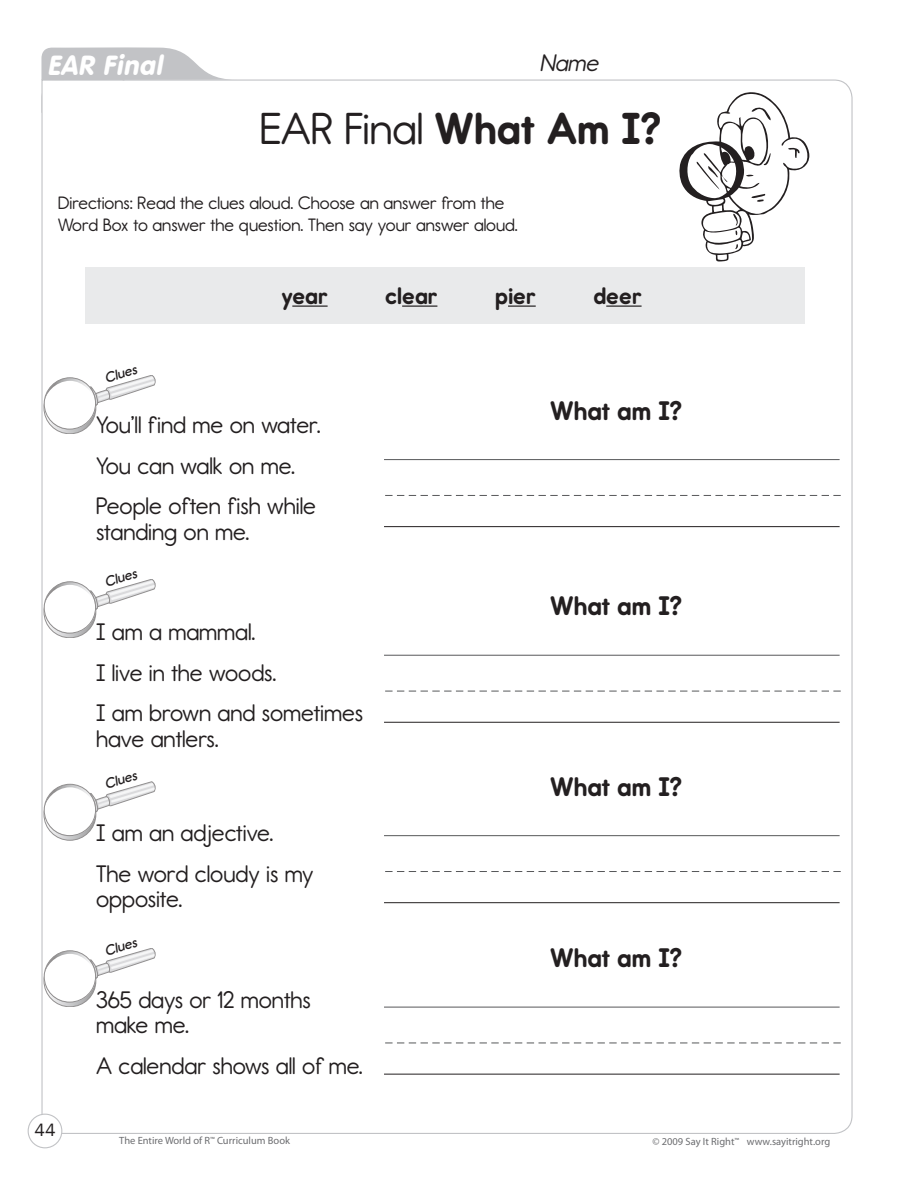
<style>
.page{position:relative;width:918px;height:1188px;background:#fff}
.page>*{position:absolute;margin:0;border:0;box-sizing:border-box;transform-origin:0 0}
.t1{font:45px "Report Rg";color:#231f20}
.t2{font:700 27px "Report Rg";color:#231f20}
.t3{font:italic 27px "VAG Rounded BT";color:#fff}
.t4{font:24px/25.5px "Report Rg";color:#231f20}
.t5{font:700 24px "Report Rg";color:#231f20}
.t6{font:italic 24px "Report Rg";color:#231f20}
.t7{font:18px/21.6px "Report Rg";color:#231f20}
.t8{font:18px "Franklin Gothic";color:#231f20}
.t9{font:italic 14.25px "Report Sb";color:#231f20}
.t10{font:10.5px "Myriad Pro";color:#6c6d70}
.s1{font-weight:700}
.s2{font-size:7.5px}
</style>
<div class="page">
<svg style="left:27px;top:1113px;width:36px;height:36px"></svg>
<svg style="left:41px;top:47px;width:195px;height:67px"></svg>
<svg style="left:679px;top:92px;width:131px;height:170px"></svg>
<div style="left:86px;top:267px;width:720px;height:57px;background:#e9eaeb"></div>
<hr style="left:292px;top:306px;width:36px;height:1px;background:#231f20">
<hr style="left:402px;top:306px;width:35px;height:1px;background:#231f20">
<svg style="left:508px;top:306px;width:28px;height:1px"></svg>
<hr style="left:606px;top:306px;width:36px;height:1px;background:#231f20">
<hr style="left:384px;top:459px;width:456px;height:1px;background:#57585a">
<hr style="left:384px;top:526px;width:456px;height:1px;background:#231f20">
<svg style="left:385px;top:495px;width:456px;height:1px"></svg>
<hr style="left:384px;top:655px;width:456px;height:1px;background:#57585a">
<hr style="left:384px;top:722px;width:456px;height:1px;background:#231f20">
<svg style="left:385px;top:691px;width:456px;height:1px"></svg>
<hr style="left:384px;top:835px;width:456px;height:1px;background:#57585a">
<hr style="left:384px;top:902px;width:456px;height:1px;background:#231f20">
<svg style="left:385px;top:871px;width:456px;height:1px"></svg>
<hr style="left:384px;top:1007px;width:456px;height:1px;background:#57585a">
<hr style="left:384px;top:1074px;width:456px;height:1px;background:#231f20">
<svg style="left:385px;top:1043px;width:456px;height:1px"></svg>
<svg style="left:44px;top:382px;width:52px;height:52px"></svg>
<svg style="left:44px;top:375px;width:112px;height:54px"></svg>
<svg style="left:44px;top:586px;width:52px;height:52px"></svg>
<svg style="left:44px;top:579px;width:112px;height:54px"></svg>
<svg style="left:44px;top:782px;width:112px;height:54px"></svg>
<svg style="left:44px;top:955px;width:52px;height:52px"></svg>
<svg style="left:44px;top:948px;width:112px;height:54px"></svg>
<p class="t3" style="left:47px;top:48px;width:123px">EAR Final</p>
<p class="t6" style="left:540px;top:48px;width:65px">Name</p>
<p class="t1" style="left:260px;top:102px;width:402px">EAR Final <span class="s1">What Am I?</span></p>
<p class="t7" style="left:58px;top:192px;width:461px">Directions: Read the clues aloud. Choose an answer from the<br>Word Box to answer the question. Then say your answer aloud.</p>
<p class="t9" style="left:103px;top:370px;width:34px;rotate:-17deg">Clues</p>
<p class="t5" style="left:281px;top:281px;width:48px">year</p>
<p class="t5" style="left:385px;top:281px;width:54px">clear</p>
<p class="t5" style="left:495px;top:281px;width:42px">pier</p>
<p class="t5" style="left:593px;top:281px;width:50px">deer</p>
<p class="t8" style="left:34px;top:1119px;width:23px">44</p>
<p class="t4" style="left:96px;top:412px;width:226px">You’ll find me on water.</p>
<p class="t4" style="left:96px;top:453px;width:200px">You can walk on me.</p>
<p class="t4" style="left:96px;top:493px;width:222px">People often fish while standing on me.</p>
<p class="t9" style="left:103px;top:574px;width:34px;rotate:-17deg">Clues</p>
<p class="t4" style="left:96px;top:619px;width:161px">I am a mammal.</p>
<p class="t4" style="left:96px;top:660px;width:182px">I live in the woods.</p>
<p class="t4" style="left:96px;top:700px;width:268px">I am brown and sometimes have antlers.</p>
<p class="t9" style="left:103px;top:776px;width:34px;rotate:-17deg">Clues</p>
<p class="t4" style="left:96px;top:820px;width:179px">I am an adjective.</p>
<p class="t4" style="left:96px;top:861px;width:219px">The word cloudy is my</p>
<p class="t4" style="left:96px;top:886px;width:88px">opposite.</p>
<p class="t9" style="left:103px;top:943px;width:34px;rotate:-17deg">Clues</p>
<p class="t4" style="left:96px;top:987px;width:216px">365 days or 12 months</p>
<p class="t4" style="left:96px;top:1012px;width:95px">make me.</p>
<p class="t4" style="left:96px;top:1053px;width:268px">A calendar shows all of me.</p>
<p class="t2" style="left:550px;top:395px;width:133px">What am I?</p>
<p class="t2" style="left:550px;top:590px;width:133px">What am I?</p>
<p class="t2" style="left:550px;top:771px;width:133px">What am I?</p>
<p class="t2" style="left:550px;top:942px;width:133px">What am I?</p>
<p class="t10" style="left:119px;top:1134px;width:172px">The Entire World of R<span class="s2">™</span> Curriculum Book</p>
<p class="t10" style="left:652px;top:1135px;width:179px">© 2009 Say It Right<span class="s2">™</span> www.sayitright.org</p>
</div>
